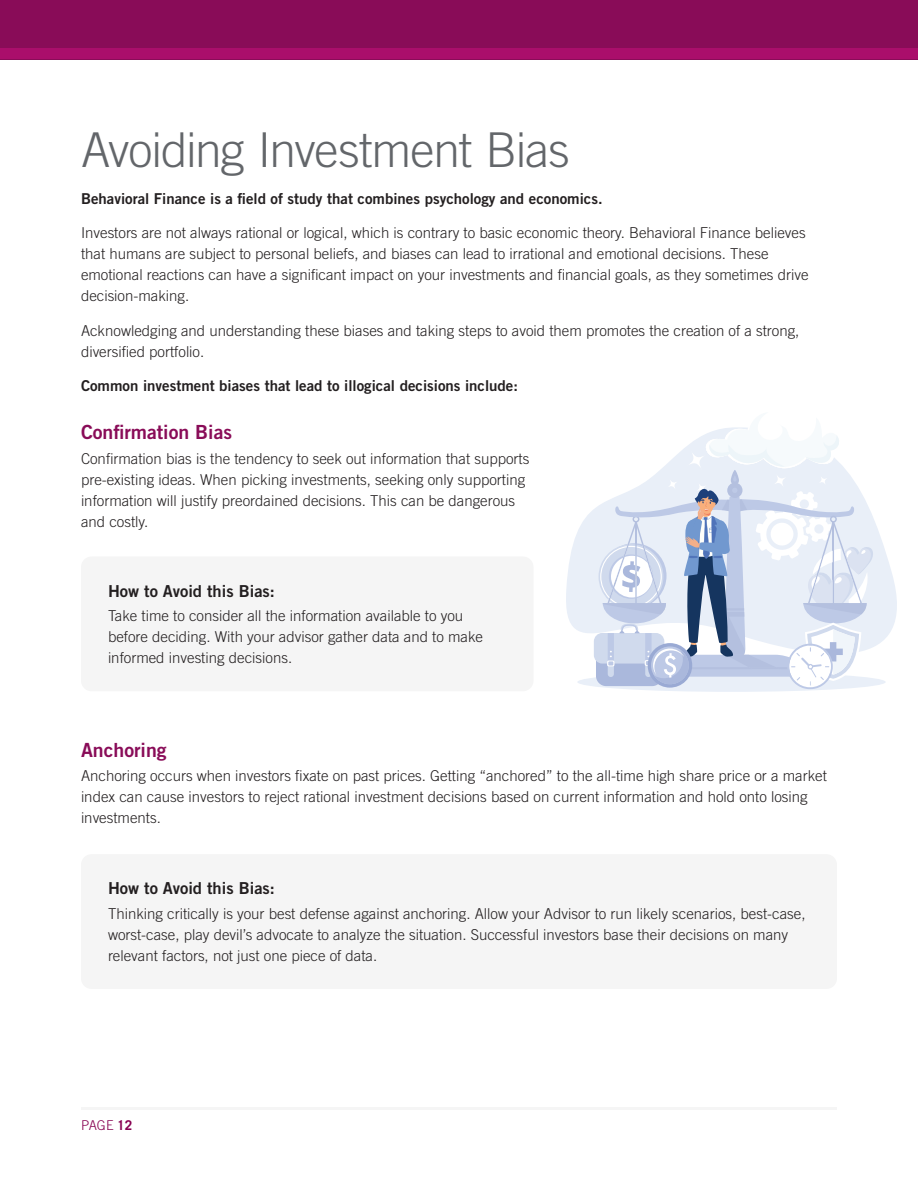
<style>
.page{position:relative;width:918px;height:1188px;background:#fff}
.page>*{position:absolute;margin:0;border:0;box-sizing:border-box;transform-origin:0 0}
.Title_slate{font:300 48px "Trade Gothic LT Std";letter-spacing:-.025em;color:#63666a}
.t1{font:19.5px "Trade Gothic LT Std Bd 2";color:#890c58}
.Sub_heading_black{font:16.5px "Trade Gothic LT Std Bd 2";color:#231f20}
.Body_Paragraph{font:300 15px/21px "Trade Gothic LT Std";color:#231f20}
.Body_Paragraph-2{font:15px "Trade Gothic LT Std Bd 2";color:#231f20}
.t2{font:300 13.5px "Trade Gothic LT Std";color:#870151}
.s1{font-weight:700}
</style>
<div class="page">
<hr style="left:81px;top:1107px;width:756px;height:3px;background:#f5f5f5">
<div style="left:0;top:0;width:918px;height:59px;background:#890c58"></div>
<div style="left:0;top:49px;width:918px;height:10px;background:#aa0e6b"></div>
<svg style="left:566px;top:508px;width:331px;height:151px;fill:#e9eff8"></svg>
<div style="left:577px;top:672px;width:309px;height:20px;background:#e9eff8;border-radius:50%"></div>
<svg style="left:596px;top:427px;width:279px;height:262px"></svg>
<div style="left:81px;top:556px;width:453px;height:135px;background:#f5f5f5;border-radius:11px"></div>
<div style="left:81px;top:854px;width:756px;height:135px;background:#f5f5f5;border-radius:11px"></div>
<p class="Title_slate" style="left:81px;top:121px;width:490px">Avoiding Investment Bias</p>
<p class="Body_Paragraph-2" style="left:81px;top:189px;width:523px">Behavioral Finance is a field of study that combines psychology and economics.</p>
<p class="Body_Paragraph" style="left:81px;top:222px;width:729px">Investors are not always rational or logical, which is contrary to basic economic theory. Behavioral Finance believes that humans are subject to personal beliefs, and biases can lead to irrational and emotional decisions. These emotional reactions can have a significant impact on your investments and financial goals, as they sometimes drive decision-making.</p>
<p class="Body_Paragraph" style="left:81px;top:320px;width:720px">Acknowledging and understanding these biases and taking steps to avoid them promotes the creation of a strong, diversified portfolio.</p>
<p class="Body_Paragraph-2" style="left:81px;top:376px;width:439px">Common investment biases that lead to illogical decisions include:</p>
<h3 class="t1" style="left:81px;top:420px;width:153px">Confirmation Bias</h3>
<p class="Body_Paragraph" style="left:81px;top:448px;width:450px">Confirmation bias is the tendency to seek out information that supports pre-existing ideas. When picking investments, seeking only supporting information will justify preordained decisions. This can be dangerous and costly.</p>
<p class="Sub_heading_black" style="left:108px;top:580px;width:168px">How to Avoid this Bias:</p>
<p class="Body_Paragraph" style="left:108px;top:605px;width:377px">Take time to consider all the information available to you before deciding. With your advisor gather data and to make informed investing decisions.</p>
<h3 class="t1" style="left:81px;top:738px;width:87px">Anchoring</h3>
<p class="Body_Paragraph" style="left:81px;top:765px;width:747px">Anchoring occurs when investors fixate on past prices. Getting “anchored” to the all-time high share price or a market index can cause investors to reject rational investment decisions based on current information and hold onto losing investments.</p>
<p class="Sub_heading_black" style="left:108px;top:878px;width:168px">How to Avoid this Bias:</p>
<p class="Body_Paragraph" style="left:108px;top:903px;width:699px">Thinking critically is your best defense against anchoring. Allow your Advisor to run likely scenarios, best-case, worst-case, play devil’s advocate to analyze the situation. Successful investors base their decisions on many relevant factors, not just one piece of data.</p>
<p class="t2" style="left:81px;top:1117px;width:53px">PAGE <span class="s1">12</span></p>
</div>
